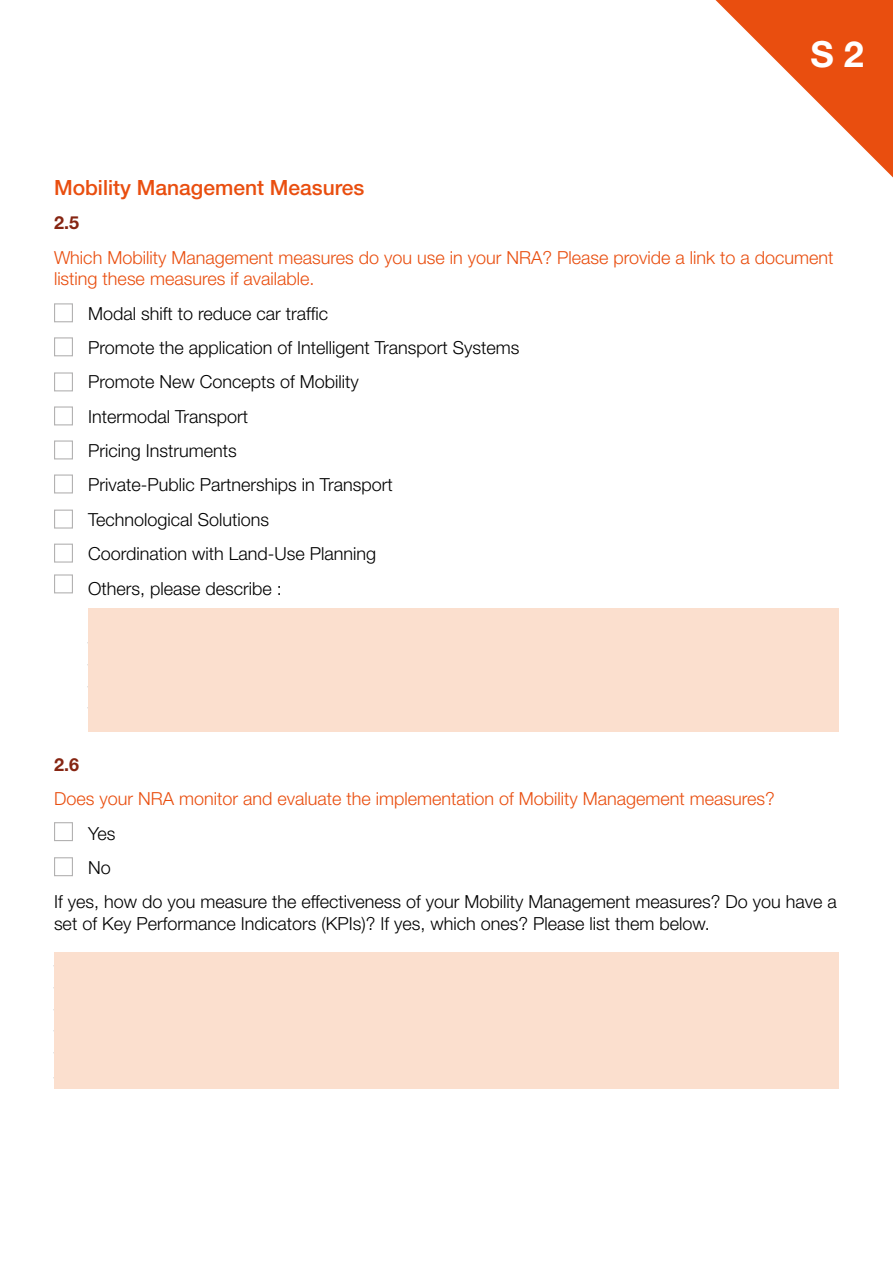
<style>
.page{position:relative;width:893px;height:1263px;background:#fff}
.page>*{position:absolute;margin:0;border:0;box-sizing:border-box;transform-origin:0 0}
.t1{font:700 36px "Helvetica Neue";color:#fff}
.t2{font:500 21px "Helvetica Neue";color:#e94e0f}
.t3{font:300 18px/34.3px "Helvetica Neue";color:#000}
.t4{font:300 18px/21.6px "Helvetica Neue";color:#e94e0f}
.t5{font:700 18px "Helvetica Neue";color:#862512}
</style>
<div class="page">
<svg style="left:715px;top:0;width:178px;height:177px"></svg>
<div style="left:54px;top:303px;width:19px;height:19px;border:1px solid #b3b2b2"></div>
<div style="left:54px;top:337px;width:19px;height:19px;border:1px solid #b3b2b2"></div>
<div style="left:54px;top:372px;width:19px;height:19px;border:1px solid #b3b2b2"></div>
<div style="left:54px;top:406px;width:19px;height:19px;border:1px solid #b3b2b2"></div>
<div style="left:54px;top:440px;width:19px;height:19px;border:1px solid #b3b2b2"></div>
<div style="left:54px;top:474px;width:19px;height:19px;border:1px solid #b3b2b2"></div>
<div style="left:54px;top:510px;width:19px;height:19px;border:1px solid #b3b2b2"></div>
<div style="left:54px;top:544px;width:19px;height:19px;border:1px solid #b3b2b2"></div>
<div style="left:54px;top:574px;width:19px;height:19px;border:1px solid #b3b2b2"></div>
<div style="left:54px;top:822px;width:19px;height:19px;border:1px solid #b3b2b2"></div>
<div style="left:54px;top:857px;width:19px;height:19px;border:1px solid #b3b2b2"></div>
<div style="left:54px;top:952px;width:785px;height:137px;background:#fbdfce"></div>
<div style="left:88px;top:608px;width:751px;height:123px;background:#fbdfce"></div>
<h1 class="t1" style="left:810px;top:32px;width:55px">S 2</h1>
<p class="t2" style="left:54px;top:175px;width:312px">Mobility Management Measures</p>
<p class="t5" style="left:54px;top:212px;width:27px">2.5</p>
<p class="t4" style="left:54px;top:246px;width:781px">Which Mobility Management measures do you use in your NRA? Please provide a link to a document listing these measures if available.</p>
<p class="t3" style="left:88px;top:296px;width:433px">Modal shift to reduce car traffic<br>Promote the application of Intelligent Transport Systems Promote New Concepts of Mobility<br>Intermodal Transport<br>Pricing Instruments<br>Private-Public Partnerships in Transport<br>Technological Solutions<br>Coordination with Land-Use Planning<br>Others, please describe :</p>
<p class="t5" style="left:54px;top:753px;width:27px">2.6</p>
<p class="t4" style="left:54px;top:788px;width:722px">Does your NRA monitor and evaluate the implementation of Mobility Management measures?</p>
<p class="t3" style="left:88px;top:816px;width:29px">Yes</p>
<p class="t3" style="left:88px;top:850px;width:24px">No</p>
<p class="t3" style="left:54px;top:884px;width:784px">If yes, how do you measure the effectiveness of your Mobility Management measures? Do you have a</p>
<p class="t3" style="left:54px;top:906px;width:657px">set of Key Performance Indicators (KPIs)? If yes, which ones? Please list them below.</p>
</div>
